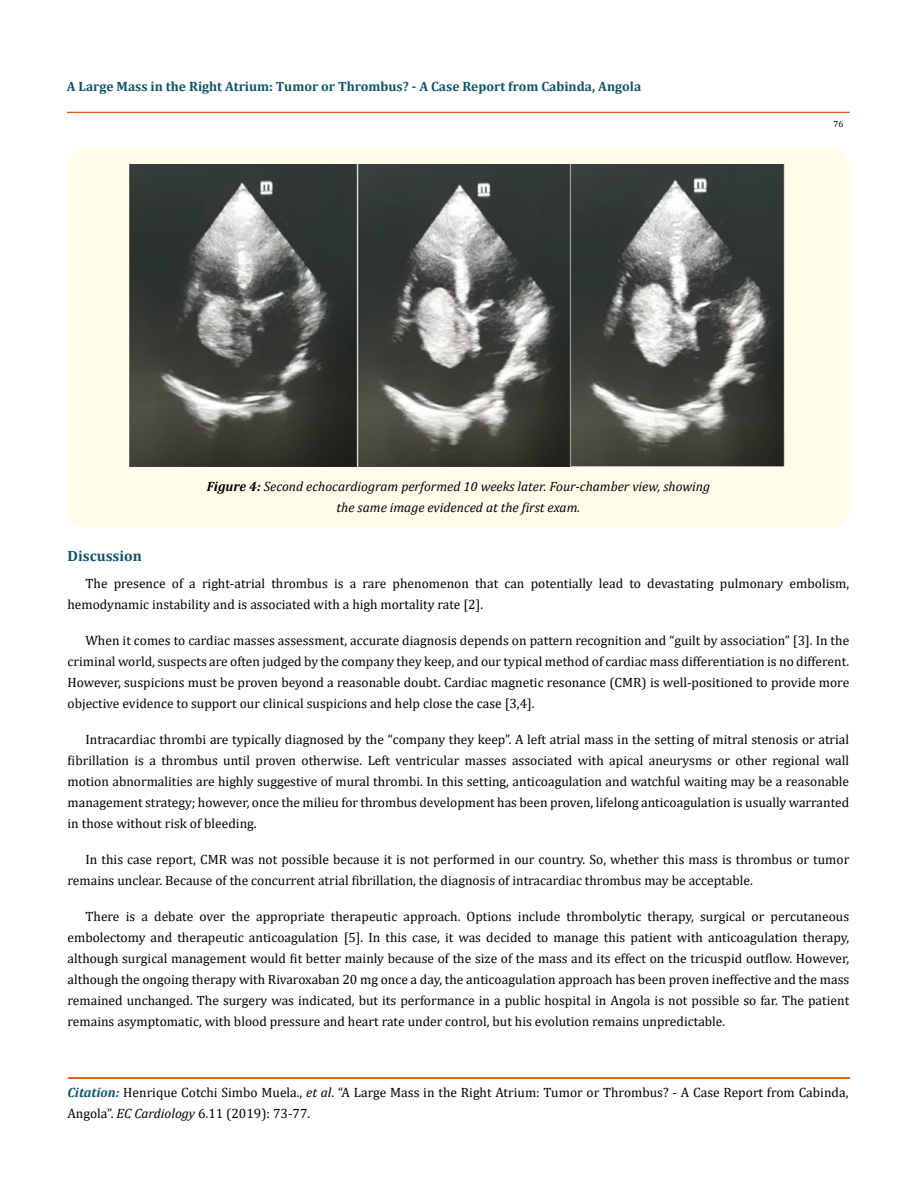
<style>
.page{position:relative;width:917px;height:1188px;background:#fff}
.page>*{position:absolute;margin:0;border:0;box-sizing:border-box;transform-origin:0 0}
.t1{font:700 15px "Cambria";color:#0e546a}
.t2{font:13.5px/21px "Cambria";color:#000}
.t3{font:italic 13.5px/21px "Cambria";color:#000;text-align:center}
.t4{font:700 13.5px "Cambria";color:#0e546a}
.t5{font:9px "Cambria";color:#000}
.s1{font-weight:700}
.s2{font-weight:700;font-style:italic;color:#0e546a}
.s3{font-style:italic}
</style>
<div class="page">
<div style="left:67px;top:112px;width:782px;height:1px;border:1px solid #e05d1a"></div>
<div style="left:68px;top:1078px;width:781px;height:1px;border:1px solid #e05d1a"></div>
<div style="left:68px;top:148px;width:781px;height:380px;background:#fffde9;border-radius:18px"></div>
<img style="left:130px;top:165px;width:654px;height:301px">
<p class="t4" style="left:67px;top:77px;width:576px">A Large Mass in the Right Atrium: Tumor or Thrombus? - A Case Report from Cabinda, Angola</p>
<p class="t5" style="left:833px;top:119px;width:11px">76</p>
<p class="t3" style="left:207px;top:475px;width:505px"><span class="s1">Figure 4:</span> Second echocardiogram performed 10 weeks later. Four-chamber view, showing the same image evidenced at the first exam.</p>
<p class="t1" style="left:68px;top:546px;width:76px">Discussion</p>
<p class="t2" style="left:68px;top:573px;width:783px;text-indent:18px">The presence of a right-atrial thrombus is a rare phenomenon that can potentially lead to devastating pulmonary embolism, hemodynamic instability and is associated with a high mortality rate [2].</p>
<p class="t2" style="left:68px;top:630px;width:783px;text-align:justify;text-indent:18px">When it comes to cardiac masses assessment, accurate diagnosis depends on pattern recognition and “guilt by association” [3]. In the criminal world, suspects are often judged by the company they keep, and our typical method of cardiac mass differentiation is no different.<br>However, suspicions must be proven beyond a reasonable doubt. Cardiac magnetic resonance (CMR) is well-positioned to provide more objective evidence to support our clinical suspicions and help close the case [3,4].</p>
<p class="t2" style="left:68px;top:729px;width:783px;text-align:justify;text-indent:18px">Intracardiac thrombi are typically diagnosed by the “company they keep”. A left atrial mass in the setting of mitral stenosis or atrial fibrillation is a thrombus until proven otherwise. Left ventricular masses associated with apical aneurysms or other regional wall motion abnormalities are highly suggestive of mural thrombi. In this setting, anticoagulation and watchful waiting may be a reasonable management strategy; however, once the milieu for thrombus development has been proven, lifelong anticoagulation is usually warranted in those without risk of bleeding.</p>
<p class="t2" style="left:68px;top:849px;width:783px;text-indent:18px">In this case report, CMR was not possible because it is not performed in our country. So, whether this mass is thrombus or tumor remains unclear. Because of the concurrent atrial fibrillation, the diagnosis of intracardiac thrombus may be acceptable.</p>
<p class="t2" style="left:68px;top:906px;width:783px;text-align:justify;text-indent:18px">There is a debate over the appropriate therapeutic approach. Options include thrombolytic therapy, surgical or percutaneous embolectomy and therapeutic anticoagulation [5]. In this case, it was decided to manage this patient with anticoagulation therapy, although surgical management would fit better mainly because of the size of the mass and its effect on the tricuspid outflow. However, although the ongoing therapy with Rivaroxaban 20 mg once a day, the anticoagulation approach has been proven ineffective and the mass remained unchanged. The surgery was indicated, but its performance in a public hospital in Angola is not possible so far. The patient remains asymptomatic, with blood pressure and heart rate under control, but his evolution remains unpredictable.</p>
<p class="t2" style="left:67px;top:1081px;width:782px"><span class="s2">Citation:</span> Henrique Cotchi Simbo Muela., <span class="s3">et al</span>. “A Large Mass in the Right Atrium: Tumor or Thrombus? - A Case Report from Cabinda,<br>Angola”. <span class="s3">EC Cardiology</span> 6.11 (2019): 73-77.</p>
</div>
